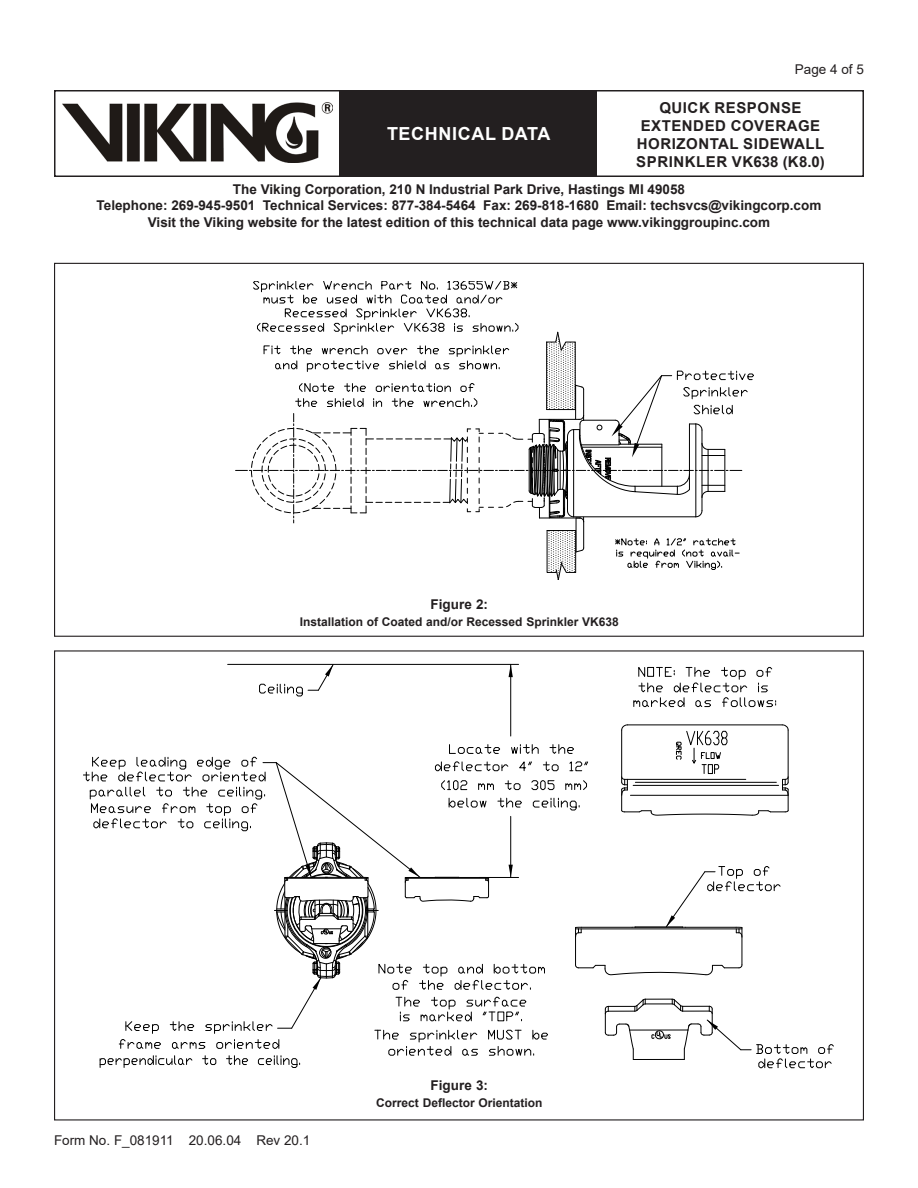
<style>
.page{position:relative;width:918px;height:1188px;background:#fff}
.page>*{position:absolute;margin:0;border:0;box-sizing:border-box;transform-origin:0 0}
.t1{font:700 18px "Arial";letter-spacing:.035em;color:#fff}
.t2{font:700 15px/18px "Arial";letter-spacing:.035em;color:#231f20;text-align:center}
.Center_-_Bold{font:700 13.5px/16.2px "Arial";color:#231f20;text-align:center}
.t3{font:13.5px "Arial";color:#231f20}
.Center_-_Bold-2{font:700 12px "Arial";color:#231f20}
</style>
<div class="page">
<div style="left:54px;top:90px;width:810px;height:87px;border:2px solid #231f20"></div>
<div style="left:340px;top:91px;width:257px;height:85px;background:#231f20"></div>
<img style="left:63px;top:102px;width:269px;height:60px">
<svg style="left:236px;top:281px;width:518px;height:299px"></svg>
<hr style="left:228px;top:664px;width:291px;height:1px;background:#000">
<hr style="left:510px;top:664px;width:1px;height:72px;background:#000">
<svg style="left:509px;top:664px;width:4px;height:13px"></svg>
<svg style="left:259px;top:664px;width:75px;height:33px"></svg>
<svg style="left:633px;top:666px;width:143px;height:42px"></svg>
<svg style="left:83px;top:724px;width:751px;height:344px"></svg>
<h1 class="t1" style="left:387px;top:121px;width:165px">TECHNICAL DATA</h1>
<p class="t3" style="left:795px;top:60px;width:71px">Page 4 of 5</p>
<p class="t2" style="left:636px;top:98px;width:190px">QUICK RESPONSE<br>EXTENDED COVERAGE<br>HORIZONTAL SIDEWALL<br>SPRINKLER VK638 (K8.0)</p>
<p class="Center_-_Bold" style="left:97px;top:182px;width:726px">The Viking Corporation, 210 N Industrial Park Drive, Hastings MI 49058<br>Telephone: 269-945-9501 Technical Services: 877-384-5464 Fax: 269-818-1680 Email: techsvcs@vikingcorp.com<br>Visit the Viking website for the latest edition of this technical data page www.vikinggroupinc.com</p>
<p class="Center_-_Bold" style="left:431px;top:596px;width:59px">Figure 2:</p>
<p class="Center_-_Bold-2" style="left:300px;top:613px;width:320px">Installation of Coated and/or Recessed Sprinkler VK638</p>
<p class="t3" style="left:54px;top:1131px;width:258px">Form No. F_081911 20.06.04 Rev 20.1</p>
<p class="Center_-_Bold" style="left:431px;top:1077px;width:59px">Figure 3:</p>
<p class="Center_-_Bold-2" style="left:376px;top:1095px;width:168px">Correct Deflector Orientation</p>
</div>
